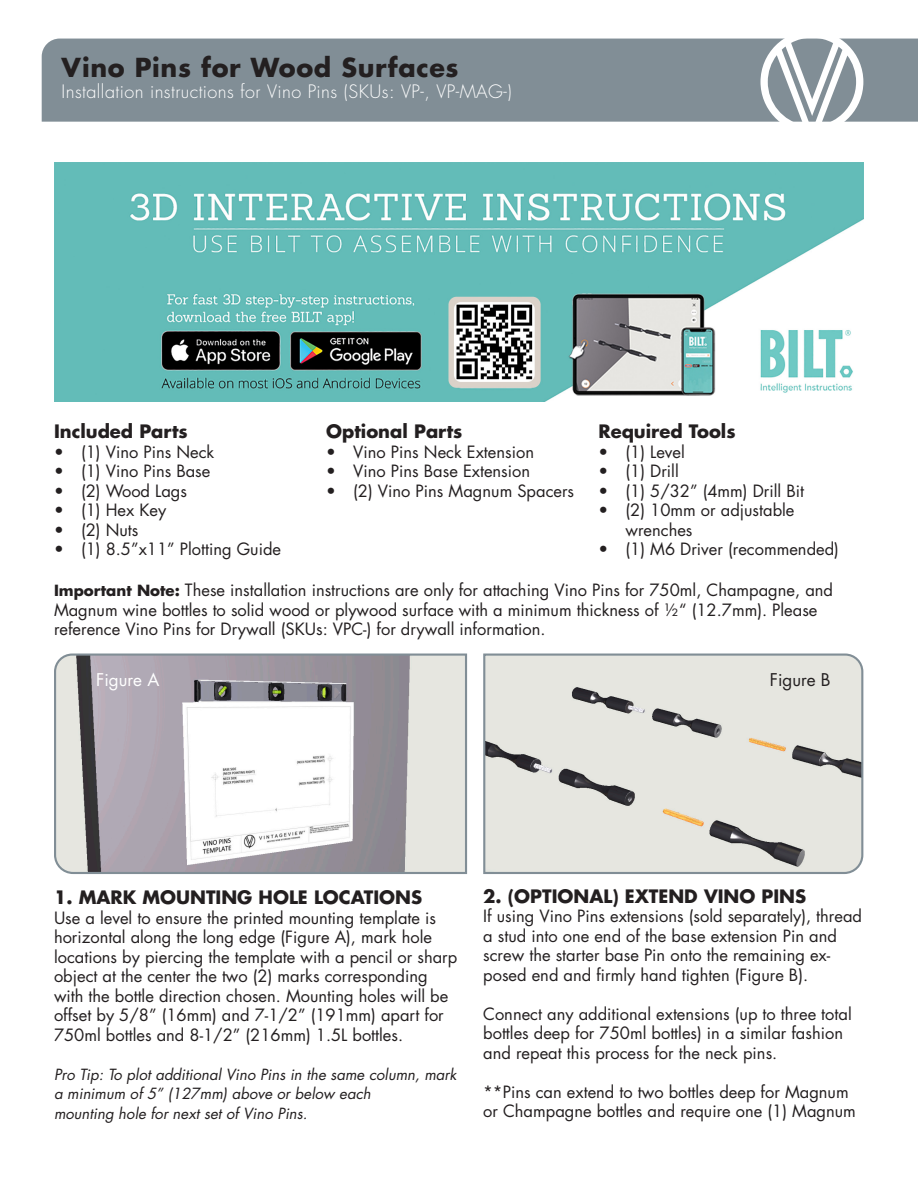
<style>
.page{position:relative;width:918px;height:1188px;background:#fff}
.page>*{position:absolute;margin:0;border:0;box-sizing:border-box;transform-origin:0 0}
.t1{font:700 25.5px "Futura Std";letter-spacing:.025em;color:#231f20}
.t2{font:700 18px "Futura Std";color:#231f20}
.t3{font:300 18px "Futura Std";letter-spacing:.025em;color:#fff}
.t4{font:17.1px "Futura Std";color:#231f20}
.t5{font:17.1px "Futura Std";color:#fff}
.t6{font:16.5px/19.5px "Futura Std";color:#231f20}
.t7{font:italic 15px/19.5px "Futura Std";color:#231f20}
.s1{font-weight:700;font-size:15px}
</style>
<div class="page">
<div style="left:42px;top:39px;width:876px;height:83px;background:#818e96"></div>
<svg style="left:760px;top:38px;width:103px;height:84px"></svg>
<svg style="left:54px;top:653px;width:414px;height:221px"></svg>
<svg style="left:483px;top:653px;width:381px;height:221px;background:#d7d7d2"></svg>
<img style="left:54px;top:162px;width:810px;height:239px">
<p class="t1" style="left:62px;top:50px;width:399px">Vino Pins for Wood Surfaces</p>
<p class="t3" style="left:62px;top:80px;width:452px">Installation instructions for Vino Pins (SKUs: VP-, VP-MAG-)</p>
<p class="t2" style="left:54px;top:419px;width:135px">Included Parts</p>
<p class="t6" style="left:54px;top:442px;width:162px">• (1) Vino Pins Neck</p>
<p class="t6" style="left:54px;top:461px;width:158px">• (1) Vino Pins Base</p>
<p class="t6" style="left:54px;top:481px;width:135px">• (2) Wood Lags</p>
<p class="t6" style="left:54px;top:500px;width:114px">• (1) Hex Key</p>
<p class="t6" style="left:54px;top:520px;width:86px">• (2) Nuts</p>
<p class="t6" style="left:54px;top:539px;width:229px">• (1) 8.5”x11” Plotting Guide</p>
<p class="t2" style="left:326px;top:419px;width:138px">Optional Parts</p>
<p class="t6" style="left:326px;top:442px;width:209px">• Vino Pins Neck Extension</p>
<p class="t6" style="left:326px;top:461px;width:205px">• Vino Pins Base Extension</p>
<p class="t6" style="left:326px;top:481px;width:249px">• (2) Vino Pins Magnum Spacers</p>
<p class="t2" style="left:599px;top:419px;width:139px">Required Tools</p>
<p class="t6" style="left:599px;top:442px;width:88px">• (1) Level</p>
<p class="t6" style="left:599px;top:461px;width:82px">• (1) Drill</p>
<p class="t6" style="left:599px;top:481px;width:207px">• (1) 5/32” (4mm) Drill Bit</p>
<p class="t6" style="left:626px;top:500px;width:171px;text-indent:-27px">• (2) 10mm or adjustable wrenches</p>
<p class="t6" style="left:599px;top:539px;width:242px">• (1) M6 Driver (recommended)</p>
<p class="t6" style="left:54px;top:580px;width:781px"><span class="s1">Important Note:</span> These installation instructions are only for attaching Vino Pins for 750ml, Champagne, and<br>Magnum wine bottles to solid wood or plywood surface with a minimum thickness of ½“ (12.7mm). Please reference Vino Pins for Drywall (SKUs: VPC-) for drywall information.</p>
<p class="t4" style="left:770px;top:669px;width:62px">Figure B</p>
<p class="t5" style="left:96px;top:669px;width:65px">Figure A</p>
<p class="t2" style="left:54px;top:885px;width:370px">1. MARK MOUNTING HOLE LOCATIONS</p>
<p class="t6" style="left:54px;top:908px;width:405px">Use a level to ensure the printed mounting template is horizontal along the long edge (Figure A), mark hole locations by piercing the template with a pencil or sharp object at the center the two (2) marks corresponding with the bottle direction chosen. Mounting holes will be offset by 5/8” (16mm) and 7-1/2” (191mm) apart for 750ml bottles and 8-1/2” (216mm) 1.5L bottles.</p>
<p class="t7" style="left:54px;top:1065px;width:404px">Pro Tip: To plot additional Vino Pins in the same column, mark a minimum of 5” (127mm) above or below each<br>mounting hole for next set of Vino Pins.</p>
<p class="t2" style="left:483px;top:884px;width:324px">2. (OPTIONAL) EXTEND VINO PINS</p>
<p class="t6" style="left:483px;top:907px;width:380px">If using Vino Pins extensions (sold separately), thread a stud into one end of the base extension Pin and screw the starter base Pin onto the remaining ex&shy;posed end and firmly hand tighten (Figure B).</p>
<p class="t6" style="left:483px;top:1004px;width:370px">Connect any additional extensions (up to three total bottles deep for 750ml bottles) in a similar fashion and repeat this process for the neck pins.</p>
<p class="t6" style="left:483px;top:1082px;width:374px">**Pins can extend to two bottles deep for Magnum or Champagne bottles and require one (1) Magnum</p>
</div>
